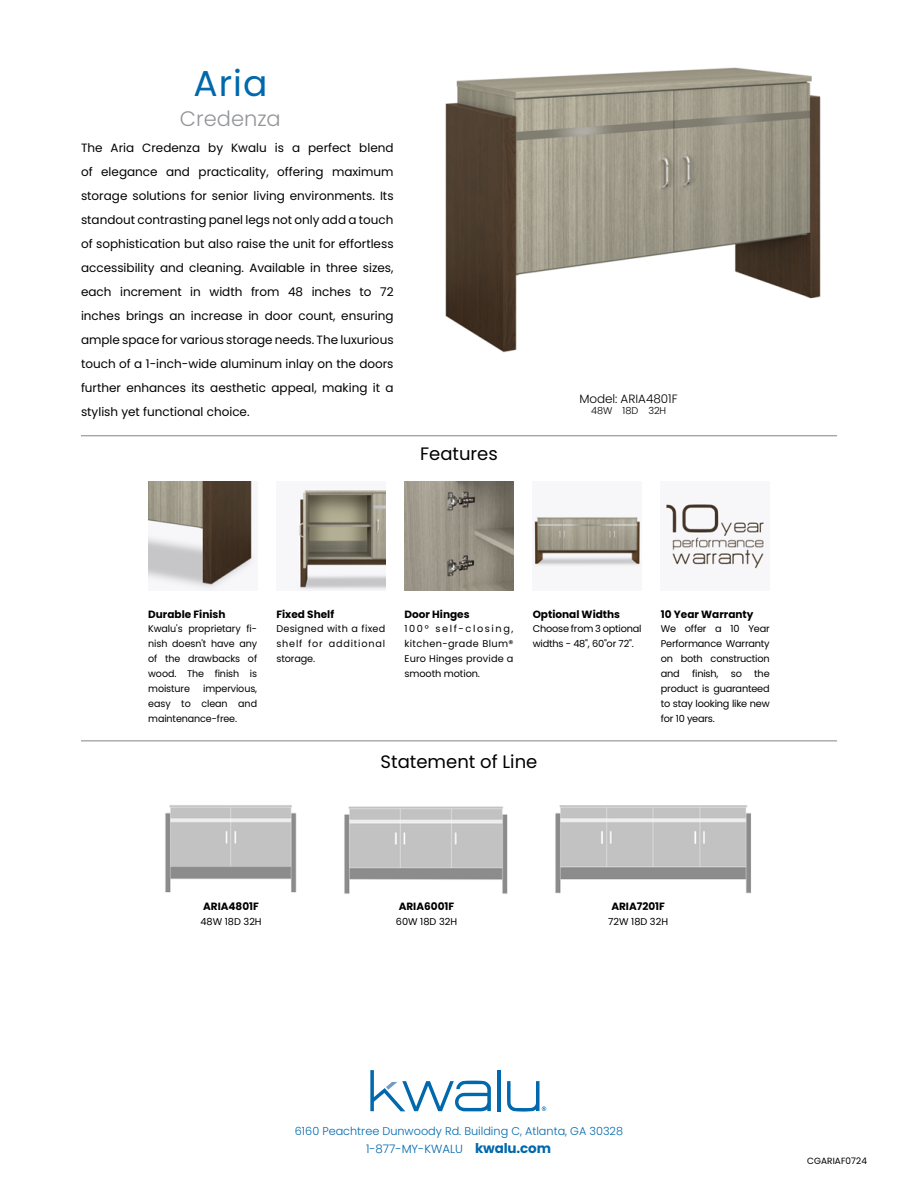
<style>
.page{position:relative;width:918px;height:1188px;background:#fff}
.page>*{position:absolute;margin:0;border:0;box-sizing:border-box;transform-origin:0 0}
.t1{font:36px "Poppins";color:#0068ac}
.t2{font:300 21px "Poppins";color:#949598}
.t3{font:18px "Poppins";color:#000}
.t4{font:12px/24px "Poppins";color:#000;text-align:justify}
.t5{font:300 12px "Poppins";color:#000}
.t6{font:300 11.85px "Poppins";color:#0068ac}
.t7{font:300 11.25px "Poppins";color:#0068ac}
.t8{font:700 10.5px "Poppins";color:#000}
.t9{font:9.75px/15px "Poppins";letter-spacing:-.01em;color:#000;text-align:justify}
.t10{font:300 9.75px "Poppins";letter-spacing:-.01em;color:#000}
.t11{font:9px "Poppins";color:#000}
.s1{font-weight:700;font-size:13.5px}
</style>
<div class="page">
<hr style="left:497px;top:1070px;width:4px;height:41px;background:#0068ac">
<svg style="left:507px;top:1081px;width:39px;height:31px"></svg>
<svg style="left:370px;top:1070px;width:121px;height:41px"></svg>
<hr style="left:81px;top:435px;width:756px;height:1px;background:#909294">
<img style="left:445px;top:67px;width:376px;height:286px">
<img style="left:148px;top:482px;width:107px;height:108px">
<img style="left:299px;top:490px;width:86px;height:100px">
<img style="left:405px;top:482px;width:108px;height:108px">
<img style="left:534px;top:517px;width:107px;height:49px">
<img style="left:666px;top:504px;width:98px;height:65px">
<hr style="left:81px;top:740px;width:756px;height:1px;background:#909294">
<img style="left:165px;top:805px;width:132px;height:88px">
<img style="left:344px;top:806px;width:164px;height:88px">
<img style="left:555px;top:805px;width:196px;height:89px">
<h1 class="t1" style="left:193px;top:62px;width:76px">Aria</h1>
<h2 class="t2" style="left:180px;top:106px;width:102px">Credenza</h2>
<p class="t4" style="left:81px;top:135px;width:314px">The Aria Credenza by Kwalu is a perfect blend of elegance and practicality, offering maximum storage solutions for senior living environments. Its standout contrasting panel legs not only add a touch of sophistication but also raise the unit for effortless accessibility and cleaning. Available in three sizes, each increment in width from 48 inches to 72 inches brings an increase in door count, ensuring ample space for various storage needs. The luxurious touch of a 1-inch-wide aluminum inlay on the doors further enhances its aesthetic appeal, making it a stylish yet functional choice.</p>
<h3 class="t3" style="left:420px;top:443px;width:79px">Features</h3>
<p class="t5" style="left:580px;top:391px;width:100px">Model: ARIA4801F</p>
<p class="t10" style="left:591px;top:405px;width:76px">48W 18D 32H</p>
<p class="t8" style="left:148px;top:608px;width:79px">Durable Finish</p>
<p class="t8" style="left:405px;top:608px;width:67px">Door Hinges</p>
<p class="t8" style="left:533px;top:608px;width:89px">Optional Widths</p>
<p class="t8" style="left:661px;top:608px;width:94px">10 Year Warranty</p>
<p class="t9" style="left:276px;top:621px;width:110px">Designed with a fixed shelf for additional storage.</p>
<p class="t8" style="left:276px;top:608px;width:59px">Fixed Shelf</p>
<p class="t9" style="left:148px;top:621px;width:110px">Kwalu's proprietary fi&shy;nish doesn't have any of the drawbacks of wood. The finish is moisture</p>
<p class="t9" style="left:405px;top:621px;width:110px">100° self-closing, kitchen-grade Blum® Euro Hinges provide a smooth motion.</p>
<p class="t9" style="left:533px;top:621px;width:110px">Choose from 3 optional widths - 48", 60"or 72".</p>
<p class="t9" style="left:661px;top:621px;width:110px">We offer a 10 Year Performance Warranty on both construction and</p>
<p class="t9" style="left:692px;top:666px;width:28px">finish,</p>
<p class="t9" style="left:731px;top:666px;width:13px">so</p>
<p class="t9" style="left:661px;top:666px;width:110px;text-indent:93px">the product is guaranteed to stay looking like new for 10 years.</p>
<p class="t9" style="left:148px;top:681px;width:110px;text-indent:55px">impervious, easy to clean and maintenance-free.</p>
<p class="t8" style="left:203px;top:901px;width:57px">ARIA4801F</p>
<p class="t9" style="left:200px;top:915px;width:63px">48W 18D 32H</p>
<h3 class="t3" style="left:381px;top:751px;width:158px">Statement of Line</h3>
<p class="t8" style="left:399px;top:901px;width:57px">ARIA6001F</p>
<p class="t9" style="left:396px;top:915px;width:63px">60W 18D 32H</p>
<p class="t8" style="left:611px;top:901px;width:55px">ARIA7201F</p>
<p class="t9" style="left:608px;top:915px;width:61px">72W 18D 32H</p>
<p class="t7" style="left:295px;top:1124px;width:330px">6160 Peachtree Dunwoody Rd. Building C, Atlanta, GA 30328</p>
<p class="t6" style="left:366px;top:1142px;width:187px">1-877-MY-KWALU <span class="s1">kwalu.com</span></p>
<p class="t11" style="left:807px;top:1155px;width:61px">CGARIAF0724</p>
</div>
